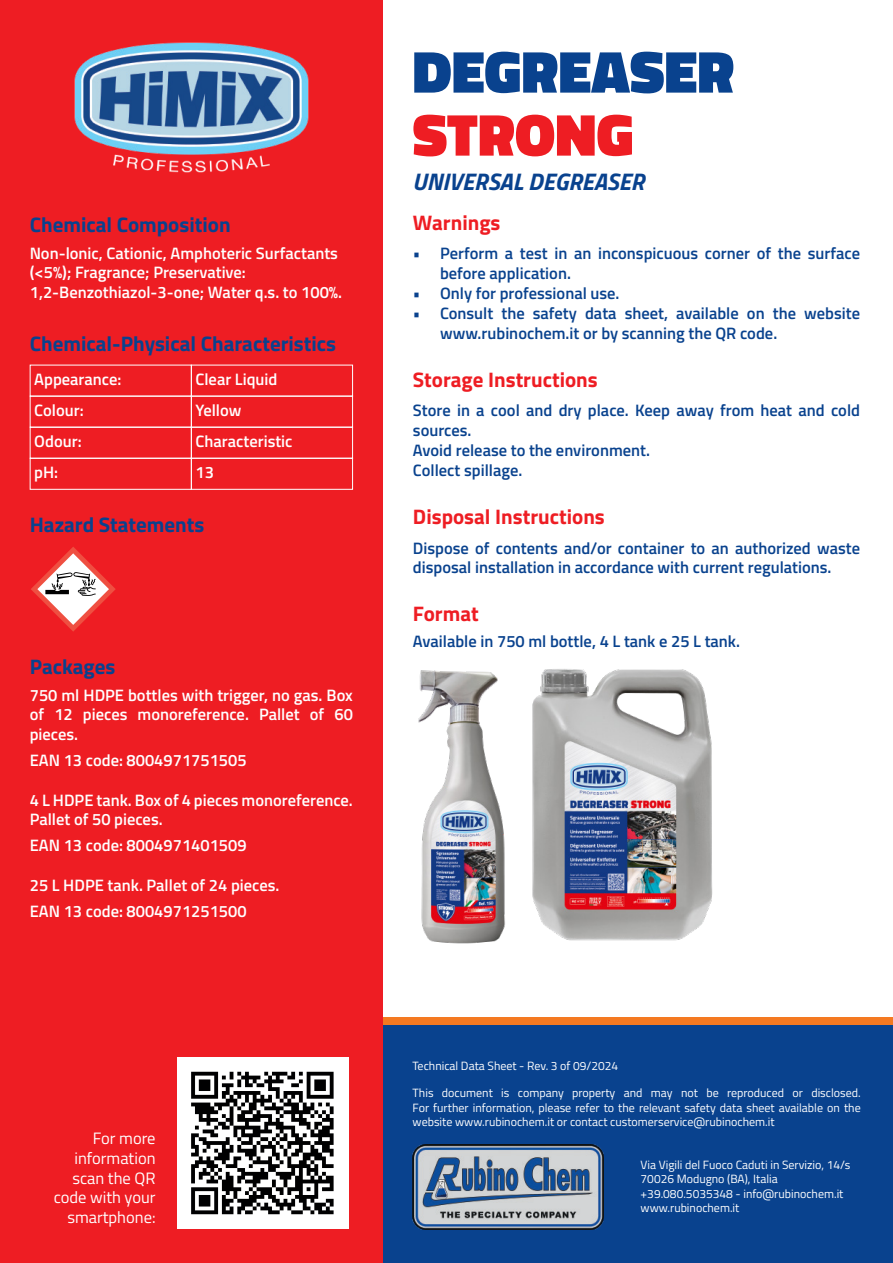
<style>
.page{position:relative;width:893px;height:1263px;background:#fff}
.page>*{position:absolute;margin:0;border:0;box-sizing:border-box;transform-origin:0 0}
.t1{font:900 60px "Titillium Web";color:#09428e}
.t2{font:900 60px "Titillium Web";color:#ee1d23}
.t3{font:italic 700 24px "Titillium Web";color:#09428e}
.t4{font:700 21px "Titillium Web";color:#09428e}
.t5{font:700 21px "Titillium Web";color:#ee1d23}
.t6{font:600 16.5px/19.8px "Titillium Web";color:#09428e}
.t7{font:600 16.5px/19.8px "Titillium Web";color:#fff}
.t8{font:16.5px/19.8px "Titillium Web";color:#fff;text-align:right}
.t9{font:12px/14.4px "Titillium Web";color:#fff}
</style>
<div class="page">
<div style="left:367px;top:1018px;width:526px;height:8px;background:#f47921"></div>
<div style="left:366px;top:1026px;width:527px;height:237px;background:#09428e"></div>
<img style="left:413px;top:1145px;width:190px;height:84px">
<div style="left:0;top:0;width:383px;height:1263px;background:#ee1d23"></div>
<div style="left:30px;top:396px;width:162px;height:32px;border:1px solid #fff"></div>
<div style="left:191px;top:396px;width:162px;height:32px;border:1px solid #fff"></div>
<div style="left:30px;top:427px;width:162px;height:32px;border:1px solid #fff"></div>
<div style="left:191px;top:427px;width:162px;height:32px;border:1px solid #fff"></div>
<div style="left:30px;top:458px;width:162px;height:32px;border:1px solid #fff"></div>
<div style="left:191px;top:458px;width:162px;height:32px;border:1px solid #fff"></div>
<svg style="left:31px;top:547px;width:85px;height:85px"></svg>
<img style="left:74px;top:43px;width:234px;height:130px">
<img style="left:177px;top:1057px;width:171px;height:171px">
<img style="left:532px;top:669px;width:181px;height:272px">
<img style="left:418px;top:670px;width:87px;height:274px">
<h1 class="t1" style="left:412px;top:28px;width:323px">DEGREASER</h1>
<h1 class="t2" style="left:412px;top:91px;width:223px">STRONG</h1>
<h2 class="t3" style="left:412px;top:163px;width:233px">UNIVERSAL DEGREASER</h2>
<p class="t4" style="left:30px;top:208px;width:202px">Chemical Composition</p>
<p class="t5" style="left:413px;top:207px;width:89px">Warnings</p>
<p class="t7" style="left:30px;top:242px;width:314px">Non-lonic, Cationic, Amphoteric Surfactants (&lt;5%); Fragrance; Preservative:<br>1,2-Benzothiazol-3-one; Water q.s. to 100%.</p>
<p class="t4" style="left:30px;top:327px;width:308px">Chemical-Physical Characteristics</p>
<p class="t7" style="left:34px;top:363px;width:89px;line-height:31px">Appearance:<br>Colour:<br>Odour:<br>pH:</p>
<p class="t7" style="left:195px;top:369px;width:83px">Clear Liquid</p>
<p class="t6" style="left:440px;top:243px;width:422px;text-indent:-27px">• Perform a test in an inconspicuous corner of the surface before application.</p>
<p class="t6" style="left:413px;top:283px;width:208px">• Only for professional use.</p>
<p class="t6" style="left:440px;top:302px;width:422px;text-indent:-27px">• Consult the safety data sheet, available on the website www.rubinochem.it or by scanning the QR code.</p>
<p class="t5" style="left:413px;top:364px;width:186px">Storage Instructions</p>
<p class="t7" style="left:195px;top:400px;width:48px">Yellow</p>
<p class="t6" style="left:413px;top:400px;width:449px">Store in a cool and dry place. Keep away from heat and cold sources.<br>Avoid release to the environment.<br>Collect spillage.</p>
<p class="t7" style="left:195px;top:431px;width:99px">Characteristic</p>
<p class="t7" style="left:195px;top:462px;width:20px">13</p>
<p class="t4" style="left:30px;top:508px;width:176px">Hazard Statements</p>
<p class="t4" style="left:30px;top:650px;width:87px">Packages</p>
<p class="t7" style="left:30px;top:684px;width:325px;text-align:justify">750 ml HDPE bottles with trigger, no gas. Box of 12 pieces monoreference. Pallet of 60 pieces.</p>
<p class="t7" style="left:30px;top:749px;width:218px">EAN 13 code: 8004971751505</p>
<p class="t7" style="left:30px;top:789px;width:325px">4 L HDPE tank. Box of 4 pieces monoreference.<br>Pallet of 50 pieces.</p>
<p class="t7" style="left:30px;top:835px;width:218px">EAN 13 code: 8004971401509</p>
<p class="t7" style="left:30px;top:871px;width:251px;line-height:25.8px">25 L HDPE tank. Pallet of 24 pieces.<br>EAN 13 code: 8004971251500</p>
<p class="t8" style="left:54px;top:1127px;width:103px">For more information scan the QR code with your smartphone:</p>
<p class="t5" style="left:413px;top:501px;width:193px">Disposal Instructions</p>
<p class="t6" style="left:413px;top:537px;width:449px">Dispose of contents and/or container to an authorized waste disposal installation in accordance with current regulations.</p>
<p class="t5" style="left:413px;top:597px;width:67px">Format</p>
<p class="t6" style="left:413px;top:631px;width:329px">Available in 750 ml bottle, 4 L tank e 25 L tank.</p>
<p class="t9" style="left:412px;top:1058px;width:207px">Technical Data Sheet - Rev. 3 of 09/2024</p>
<p class="t9" style="left:413px;top:1085px;width:450px;text-align:justify">This document is company property and may not be reproduced or disclosed.<br>For further information, please refer to the relevant safety data sheet available on the website www.rubinochem.it or contact customerservice@rubinochem.it</p>
<p class="t9" style="left:641px;top:1157px;width:211px">Via Vigili del Fuoco Caduti in Servizio, 14/s 70026 Modugno (BA), Italia +39.080.5035348 - info@rubinochem.it www.rubinochem.it</p>
</div>
